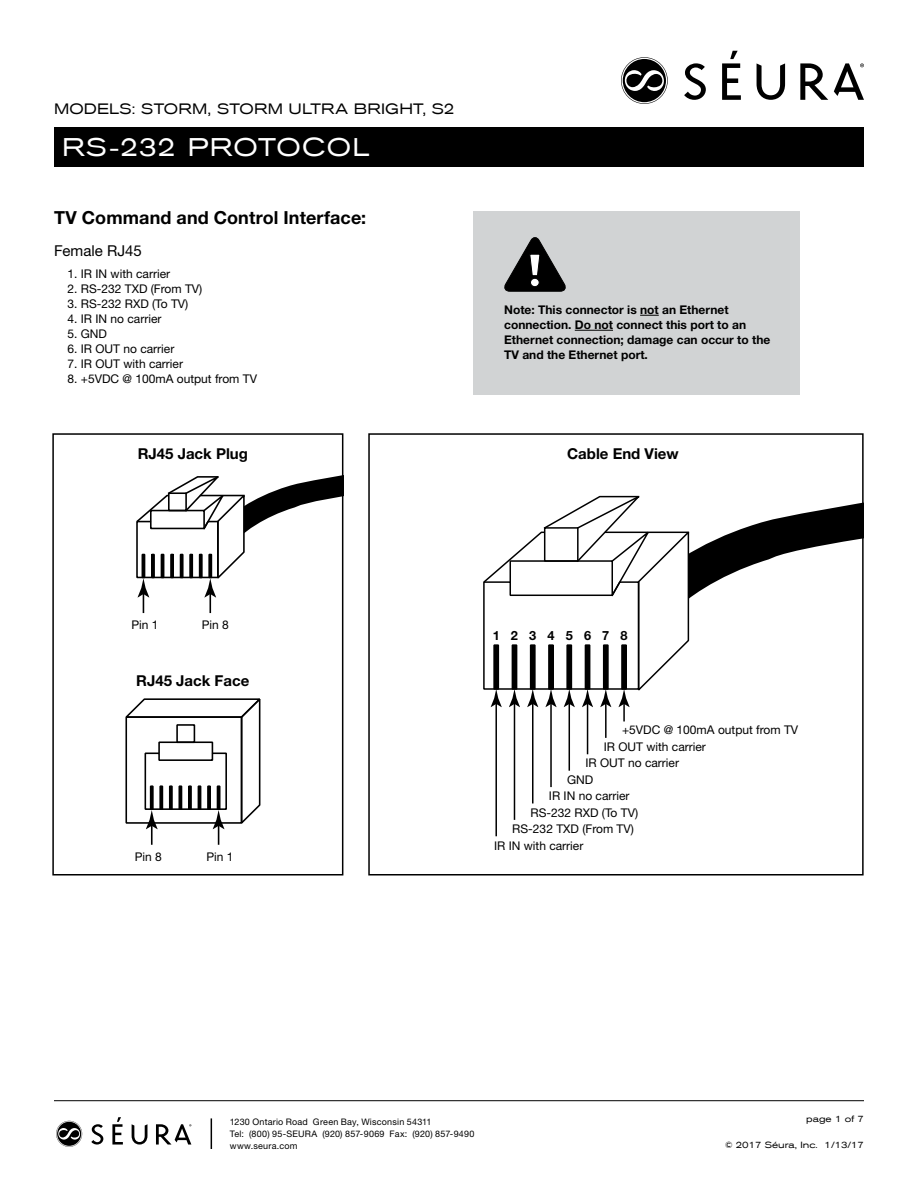
<style>
.page{position:relative;width:918px;height:1188px;background:#fff}
.page>*{position:absolute;margin:0;border:0;box-sizing:border-box;transform-origin:0 0}
.t1{font:expanded 25.5px "Akzidenz Grotesk BE";letter-spacing:.04em;color:#fff}
.t2{font:700 18px "Helvetica Neue LT Std";letter-spacing:.005em;color:#000}
.t3{font:700 15px "Helvetica Neue LT Std";color:#000}
.t4{font:expanded 15px "Akzidenz Grotesk BE";letter-spacing:.015em;color:#000}
.t5{font:15px "Helvetica Neue LT Std";color:#000}
.t6{font:700 12.75px "Helvetica Neue LT Std";letter-spacing:.875em;color:#000}
.t7{font:12px "Helvetica Neue LT Std";color:#000}
.t8{font:700 12px/15px "Helvetica Neue LT Std";color:#000}
.t9{font:9px/12px "Helvetica Neue LT Std";letter-spacing:.025em;color:#000}
.t10{font:expanded 9px "Akzidenz Grotesk BE";color:#000}
</style>
<div class="page">
<div style="left:473px;top:212px;width:327px;height:183px;background:#d1d3d4"></div>
<svg style="left:621px;top:57px;width:47px;height:47px"></svg>
<svg style="left:684px;top:63px;width:22px;height:37px"></svg>
<svg style="left:800px;top:63px;width:28px;height:37px"></svg>
<svg style="left:757px;top:63px;width:28px;height:37px"></svg>
<svg style="left:722px;top:51px;width:19px;height:49px"></svg>
<svg style="left:834px;top:63px;width:30px;height:37px"></svg>
<hr style="left:54px;top:1100px;width:810px;height:1px;background:#000">
<hr style="left:211px;top:1118px;width:1px;height:31px;background:#000">
<svg style="left:56px;top:1121px;width:26px;height:26px"></svg>
<svg style="left:91px;top:1124px;width:12px;height:21px"></svg>
<svg style="left:132px;top:1124px;width:15px;height:21px"></svg>
<svg style="left:112px;top:1117px;width:11px;height:28px"></svg>
<svg style="left:156px;top:1124px;width:35px;height:21px"></svg>
<div style="left:54px;top:127px;width:810px;height:40px;background:#000"></div>
<svg style="left:640px;top:315px;width:19px;height:1px"></svg>
<hr style="left:575px;top:330px;width:38px;height:1px;background:#000">
<svg style="left:505px;top:237px;width:60px;height:54px"></svg>
<div style="left:530px;top:278px;width:9px;height:9px;background:#fff;border-radius:50%"></div>
<div style="left:530px;top:278px;width:9px;height:9px;border:1px solid #000;border-radius:50%"></div>
<div style="left:52px;top:433px;width:291px;height:443px;border:2px solid #000"></div>
<svg style="left:136px;top:470px;width:207px;height:143px"></svg>
<svg style="left:125px;top:698px;width:136px;height:147px"></svg>
<div style="left:368px;top:433px;width:496px;height:443px;border:2px solid #000"></div>
<hr style="left:623px;top:701px;width:2px;height:20px;background:#000">
<hr style="left:605px;top:701px;width:2px;height:37px;background:#000">
<hr style="left:587px;top:701px;width:1px;height:53px;background:#000">
<hr style="left:569px;top:701px;width:1px;height:70px;background:#000">
<hr style="left:550px;top:701px;width:2px;height:86px;background:#000">
<hr style="left:532px;top:701px;width:2px;height:102px;background:#000">
<hr style="left:514px;top:701px;width:1px;height:119px;background:#000">
<hr style="left:495px;top:701px;width:2px;height:135px;background:#000">
<svg style="left:483px;top:491px;width:381px;height:216px"></svg>
<p class="t4" style="left:54px;top:100px;width:402px">MODELS: STORM, STORM ULTRA BRIGHT, S2</p>
<h1 class="t1" style="left:62px;top:131px;width:308px">RS-232 PROTOCOL</h1>
<h2 class="t2" style="left:54px;top:207px;width:314px">TV Command and Control Interface:</h2>
<p class="t5" style="left:54px;top:242px;width:89px">Female RJ45</p>
<p class="t7" style="left:68px;top:266px;width:104px">1. IR IN with carrier</p>
<p class="t7" style="left:68px;top:281px;width:136px">2. RS-232 TXD (From TV)</p>
<p class="t7" style="left:68px;top:296px;width:122px">3. RS-232 RXD (To TV)</p>
<p class="t7" style="left:68px;top:311px;width:95px">4. IR IN no carrier</p>
<p class="t7" style="left:68px;top:326px;width:41px">5. GND</p>
<p class="t7" style="left:68px;top:341px;width:108px">6. IR OUT no carrier</p>
<p class="t7" style="left:68px;top:356px;width:117px">7. IR OUT with carrier</p>
<p class="t7" style="left:68px;top:371px;width:191px">8. +5VDC @ 100mA output from TV</p>
<p class="t3" style="left:138px;top:444px;width:112px">RJ45 Jack Plug</p>
<p class="t7" style="left:131px;top:618px;width:29px">Pin 1</p>
<p class="t7" style="left:202px;top:618px;width:29px">Pin 8</p>
<p class="t3" style="left:136px;top:671px;width:115px">RJ45 Jack Face</p>
<p class="t7" style="left:135px;top:850px;width:29px">Pin 8</p>
<p class="t7" style="left:207px;top:850px;width:29px">Pin 1</p>
<p class="t8" style="left:504px;top:302px;width:268px">Note: This connector is not an Ethernet connection. Do not connect this port to an Ethernet connection; damage can occur to the TV and the Ethernet port.</p>
<p class="t3" style="left:567px;top:444px;width:113px">Cable End View</p>
<p class="t6" style="left:493px;top:627px;width:136px">12345678</p>
<p class="t7" style="left:622px;top:723px;width:178px">+5VDC @ 100mA output from TV</p>
<p class="t7" style="left:604px;top:739px;width:104px">IR OUT with carrier</p>
<p class="t7" style="left:585px;top:756px;width:95px">IR OUT no carrier</p>
<p class="t7" style="left:567px;top:772px;width:28px">GND</p>
<p class="t7" style="left:549px;top:789px;width:82px">IR IN no carrier</p>
<p class="t7" style="left:531px;top:805px;width:109px">RS-232 RXD (To TV)</p>
<p class="t7" style="left:512px;top:822px;width:123px">RS-232 TXD (From TV)</p>
<p class="t7" style="left:494px;top:838px;width:91px">IR IN with carrier</p>
<p class="t9" style="left:230px;top:1116px;width:203px">1230 Ontario Road Green Bay, Wisconsin 54311</p>
<p class="t10" style="left:806px;top:1114px;width:59px">page 1 of 7</p>
<p class="t9" style="left:230px;top:1128px;width:246px">Tel: (800) 95-SEURA (920) 857-9069 Fax: (920) 857-9490 www.seura.com</p>
<p class="t10" style="left:725px;top:1139px;width:140px">© 2017 Séura, Inc. 1/13/17</p>
</div>
